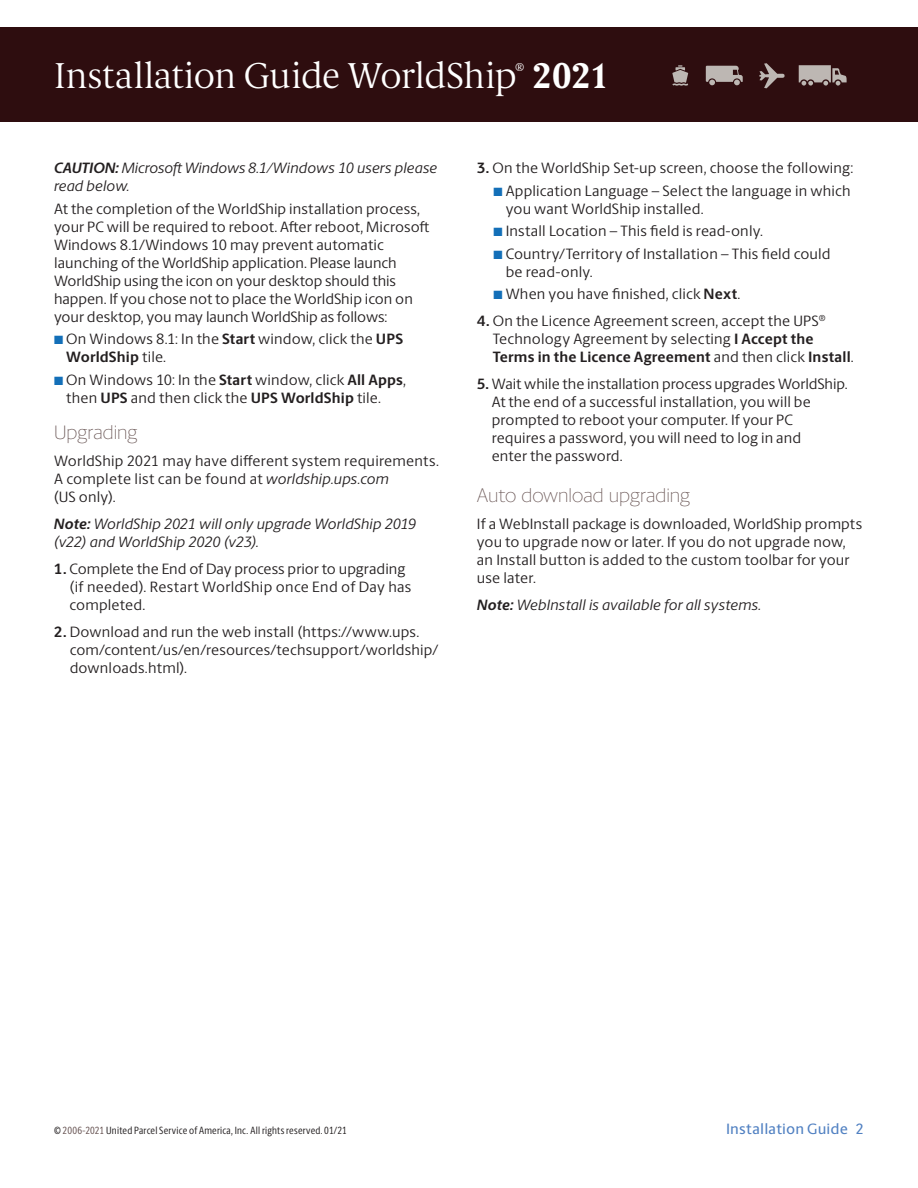
<style>
.page{position:relative;width:918px;height:1188px;background:#fff}
.page>*{position:absolute;margin:0;border:0;box-sizing:border-box;transform-origin:0 0}
.t1{font:200 36px "UPS Berlingske Serif Tx";letter-spacing:-.005em;color:#fff}
.t2{font:200 19.5px "UPS Berlingske Sans";letter-spacing:-.005em;color:#64504f}
.t3{font:15px/18px "UPS Berlingske Sans";letter-spacing:.005em;color:#231f20}
.t4{font:italic 15px/18px "UPS Berlingske Sans";letter-spacing:.01em;color:#231f20}
.t5{font:500 15px "UPS Berlingske Sans";letter-spacing:.01em;color:#5181c2}
.t6{font:10.5px "UPS Berlingske Sans Cn";letter-spacing:.02em;color:#231f20}
.s1{font-weight:700}
.s2{color:#136fb8}
.s3{font-style:italic}
.s4{color:#64504f}
</style>
<div class="page">
<div style="left:0;top:27px;width:918px;height:95px;background:#2e0d0f"></div>
<svg style="left:672px;top:65px;width:16px;height:21px"></svg>
<svg style="left:706px;top:66px;width:37px;height:20px"></svg>
<svg style="left:759px;top:63px;width:26px;height:25px"></svg>
<svg style="left:799px;top:65px;width:48px;height:21px"></svg>
<h1 class="t1" style="left:54px;top:50px;width:557px">Installation Guide WorldShip<sup>®</sup> <span class="s1">2021</span></h1>
<p class="t4" style="left:54px;top:159px;width:385px"><span class="s1">CAUTION:</span> Microsoft Windows 8.1/Windows 10 users please read below.</p>
<p class="t3" style="left:54px;top:199px;width:377px">At the completion of the WorldShip installation process, your PC will be required to reboot. After reboot, Microsoft Windows 8.1/Windows 10 may prevent automatic launching of the WorldShip application. Please launch WorldShip using the icon on your desktop should this happen. If you chose not to place the WorldShip icon on your desktop, you may launch WorldShip as follows:</p>
<p class="t3" style="left:66px;top:330px;width:338px;text-indent:-12px"><span class="s2">■</span> On Windows 8.1: In the <span class="s1">Start</span> window, click the <span class="s1">UPS<br>WorldShip</span> tile.</p>
<p class="t3" style="left:66px;top:370px;width:341px;text-indent:-12px"><span class="s2">■</span> On Windows 10: In the <span class="s1">Start</span> window, click <span class="s1">All Apps</span>, then <span class="s1">UPS</span> and then click the <span class="s1">UPS WorldShip</span> tile.</p>
<h2 class="t2" style="left:54px;top:421px;width:85px">Upgrading</h2>
<p class="t3" style="left:54px;top:451px;width:387px">WorldShip 2021 may have different system requirements.<br>A complete list can be found at <span class="s3">worldship.ups.com<br></span>(US only).</p>
<p class="t4" style="left:54px;top:514px;width:364px"><span class="s1">Note:</span> WorldShip 2021 will only upgrade WorldShip 2019 (v22) and WorldShip 2020 (v23).</p>
<p class="t3" style="left:70px;top:559px;width:343px;text-indent:-16px"><span class="s1">1.</span> Complete the End of Day process prior to upgrading (if needed). Restart WorldShip once End of Day has completed.</p>
<p class="t3" style="left:70px;top:622px;width:370px;text-indent:-16px"><span class="s1">2.</span> Download and run the web install (https://www.ups. com/content/us/en/resources/techsupport/worldship/ downloads.html).</p>
<p class="t3" style="left:477px;top:159px;width:378px"><span class="s1">3.</span> On the WorldShip Set-up screen, choose the following:</p>
<p class="t3" style="left:506px;top:181px;width:346px;text-indent:-12px"><span class="s2">■</span> Application Language – Select the language in which you want WorldShip installed.</p>
<p class="t3" style="left:494px;top:222px;width:271px"><span class="s2">■</span> Install Location – This field is read-only.</p>
<p class="t3" style="left:506px;top:244px;width:326px;text-indent:-12px"><span class="s2">■</span> Country/Territory of Installation – This field could be read-only.</p>
<p class="t3" style="left:494px;top:285px;width:248px"><span class="s2">■</span> When you have finished, click <span class="s1">Next</span>.</p>
<p class="t3" style="left:493px;top:312px;width:362px;text-indent:-16px"><span class="s1">4.</span> On the Licence Agreement screen, accept the UPS<sup>®<br></sup>Technology Agreement by selecting <span class="s1">I Accept the<br>Terms in the Licence Agreement</span> and then click <span class="s1">Install</span>.</p>
<p class="t3" style="left:492px;top:375px;width:358px;text-indent:-15px"><span class="s1">5.</span> Wait while the installation process upgrades WorldShip.<br>At the end of a successful installation, you will be prompted to reboot your computer. If your PC requires a password, you will need to log in and<br>enter the password.</p>
<h2 class="t2" style="left:477px;top:484px;width:215px">Auto download upgrading</h2>
<p class="t3" style="left:477px;top:514px;width:387px">If a WebInstall package is downloaded, WorldShip prompts you to upgrade now or later. If you do not upgrade now, an Install button is added to the custom toolbar for your use later.</p>
<p class="t4" style="left:477px;top:595px;width:286px"><span class="s1">Note:</span> WebInstall is available for all systems.</p>
<p class="t6" style="left:54px;top:1123px;width:294px">© <span class="s4">2006-2021</span> United Parcel Service of America, Inc. All rights reserved. 01/21</p>
<p class="t5" style="left:726px;top:1117px;width:139px">Installation Guide 2</p>
</div>
